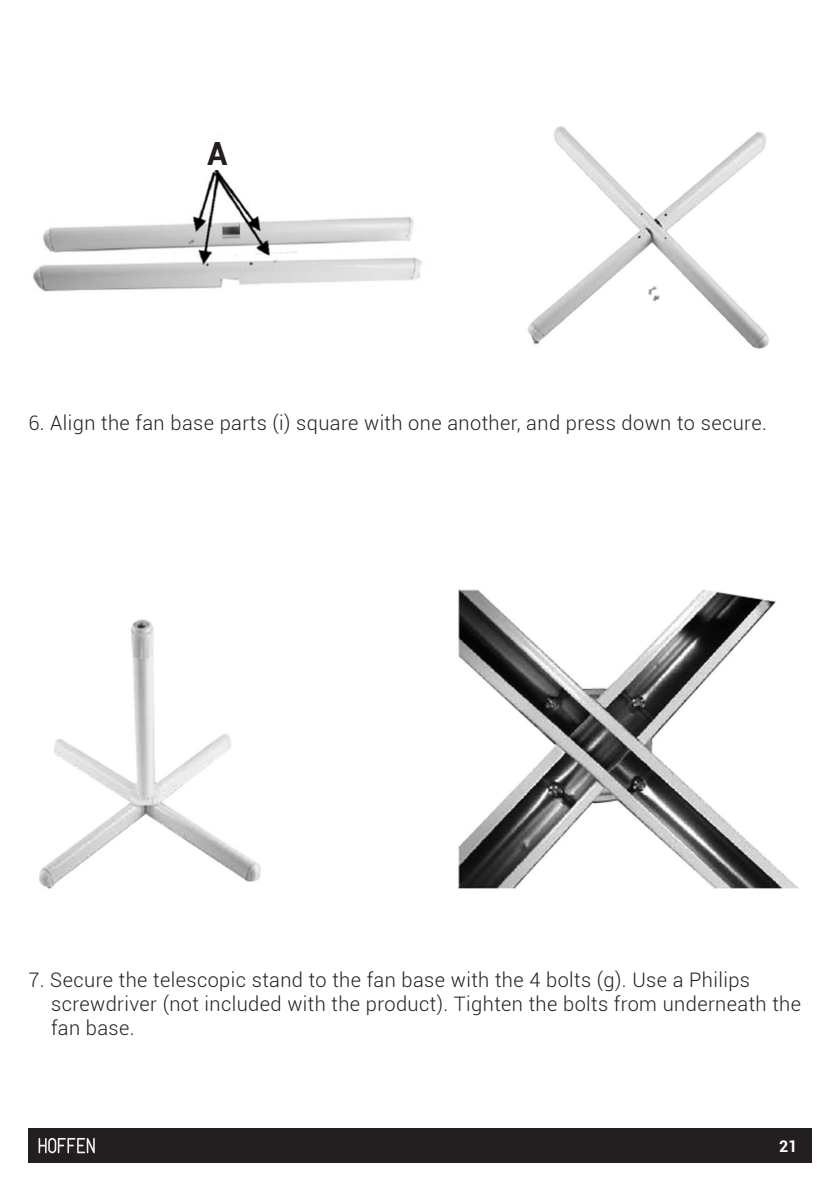
<style>
.page{position:relative;width:840px;height:1191px;background:#fff}
.page>*{position:absolute;margin:0;border:0;box-sizing:border-box;transform-origin:0 0}
.ZWYKŁY{font:700 32px "Roboto";color:#231f20}
.ZWYKŁY-2{font:300 20px/24px "Roboto";letter-spacing:.02em;color:#231f20}
.t1{font:700 16px "Roboto";color:#fff}
</style>
<div class="page">
<img style="left:39px;top:589px;width:760px;height:300px">
<img style="left:33px;top:126px;width:736px;height:223px">
<div style="left:201px;top:136px;width:33px;height:34px;background:#fff"></div>
<div style="left:28px;top:1128px;width:783px;height:34px;background:#231f20"></div>
<svg style="left:39px;top:1138px;width:56px;height:15px"></svg>
<p class="ZWYKŁY" style="left:207px;top:131px;width:22px">A</p>
<p class="ZWYKŁY-2" style="left:28px;top:410px;width:739px">6. Align the fan base parts (i) square with one another, and press down to secure.</p>
<p class="ZWYKŁY-2" style="left:51px;top:967px;width:751px;text-indent:-23px">7. Secure the telescopic stand to the fan base with the 4 bolts (g). Use a Philips screwdriver (not included with the product). Tighten the bolts from underneath the fan base.</p>
<p class="t1" style="left:778px;top:1134px;width:20px">21</p>
</div>
